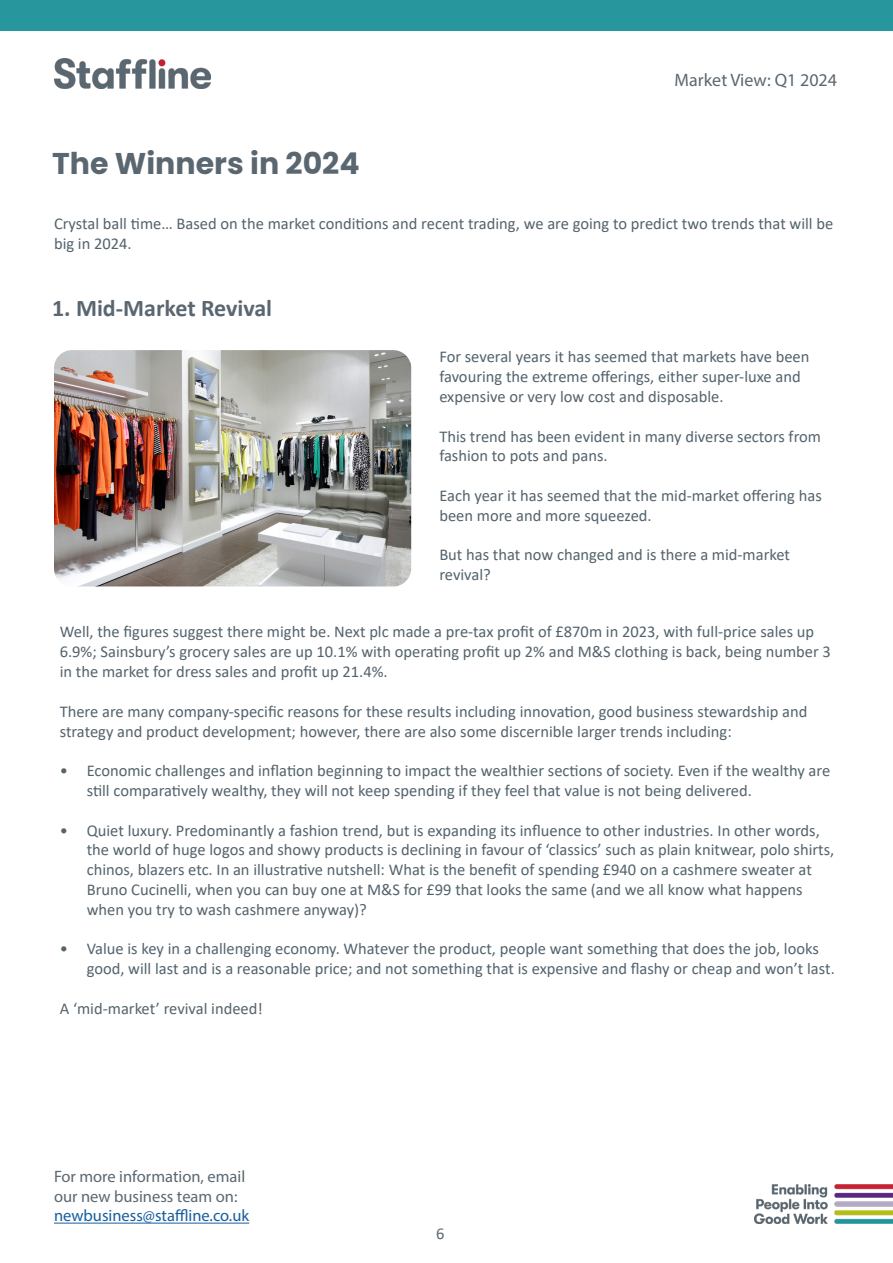
<style>
.page{position:relative;width:893px;height:1263px;background:#fff}
.page>*{position:absolute;margin:0;border:0;box-sizing:border-box;transform-origin:0 0}
.Page_Head{font:700 30px "Poppins";color:#5b6770}
.Page_Head-2{font:700 24px "Calibri";color:#5b6770}
.Page_Head-3{font:18px "Myriad Pro";color:#5b6770}
.Page_Head-4{font:16.5px/19.8px "Calibri";color:#54636c}
.Page_Head-5{font:16.5px/19.8px "Myriad Pro";color:#5b6770}
.Page_Head-6{font:16.5px "Calibri";color:#5b6770}
.s1{color:#175d9e}
</style>
<div class="page">
<img style="left:54px;top:59px;width:156px;height:30px">
<img style="left:755px;top:1184px;width:138px;height:39px">
<hr style="left:54px;top:1223px;width:195px;height:1px;background:#175d9e">
<div style="left:0;top:0;width:893px;height:30px;background:#27969d"></div>
<img style="left:54px;top:350px;width:357px;height:236px">
<p class="Page_Head" style="left:52px;top:146px;width:309px">The Winners in 2024</p>
<p class="Page_Head-3" style="left:675px;top:69px;width:164px">Market View: Q1 2024</p>
<p class="Page_Head-4" style="left:54px;top:213px;width:781px">Crystal ball time… Based on the market conditions and recent trading, we are going to predict two trends that will be big in 2024.</p>
<p class="Page_Head-2" style="left:52px;top:291px;width:222px">1. Mid-Market Revival</p>
<p class="Page_Head-4" style="left:439px;top:347px;width:372px">For several years it has seemed that markets have been favouring the extreme offerings, either super-luxe and expensive or very low cost and disposable.</p>
<p class="Page_Head-4" style="left:439px;top:426px;width:383px">This trend has been evident in many diverse sectors from fashion to pots and pans.</p>
<p class="Page_Head-4" style="left:439px;top:485px;width:384px">Each year it has seemed that the mid-market offering has been more and more squeezed.</p>
<p class="Page_Head-4" style="left:439px;top:545px;width:352px">But has that now changed and is there a mid-market revival?</p>
<p class="Page_Head-4" style="left:60px;top:622px;width:773px">Well, the figures suggest there might be. Next plc made a pre-tax profit of £870m in 2023, with full-price sales up<br>6.9%; Sainsbury’s grocery sales are up 10.1% with operating profit up 2% and M&amp;S clothing is back, being number 3 in the market for dress sales and profit up 21.4%.</p>
<p class="Page_Head-4" style="left:60px;top:701px;width:749px">There are many company-specific reasons for these results including innovation, good business stewardship and strategy and product development; however, there are also some discernible larger trends including:</p>
<p class="Page_Head-4" style="left:87px;top:760px;width:745px;text-indent:-27px">• Economic challenges and inflation beginning to impact the wealthier sections of society. Even if the wealthy are still comparatively wealthy, they will not keep spending if they feel that value is not being delivered.</p>
<p class="Page_Head-4" style="left:87px;top:820px;width:749px;text-indent:-27px">• Quiet luxury. Predominantly a fashion trend, but is expanding its influence to other industries. In other words, the world of huge logos and showy products is declining in favour of ‘classics’ such as plain knitwear, polo shirts, chinos, blazers etc. In an illustrative nutshell: What is the benefit of spending £940 on a cashmere sweater at Bruno Cucinelli, when you can buy one at M&amp;S for £99 that looks the same (and we all know what happens when you try to wash cashmere anyway)?</p>
<p class="Page_Head-4" style="left:87px;top:938px;width:750px;text-indent:-27px">• Value is key in a challenging economy. Whatever the product, people want something that does the job, looks good, will last and is a reasonable price; and not something that is expensive and flashy or cheap and won’t last.</p>
<p class="Page_Head-4" style="left:60px;top:998px;width:205px">A ‘mid-market’ revival indeed!</p>
<p class="Page_Head-5" style="left:54px;top:1166px;width:197px">For more information, email our new business team on: <span class="s1">newbusiness@staffline.co.uk</span></p>
<p class="Page_Head-6" style="left:436px;top:1222px;width:10px">6</p>
</div>
